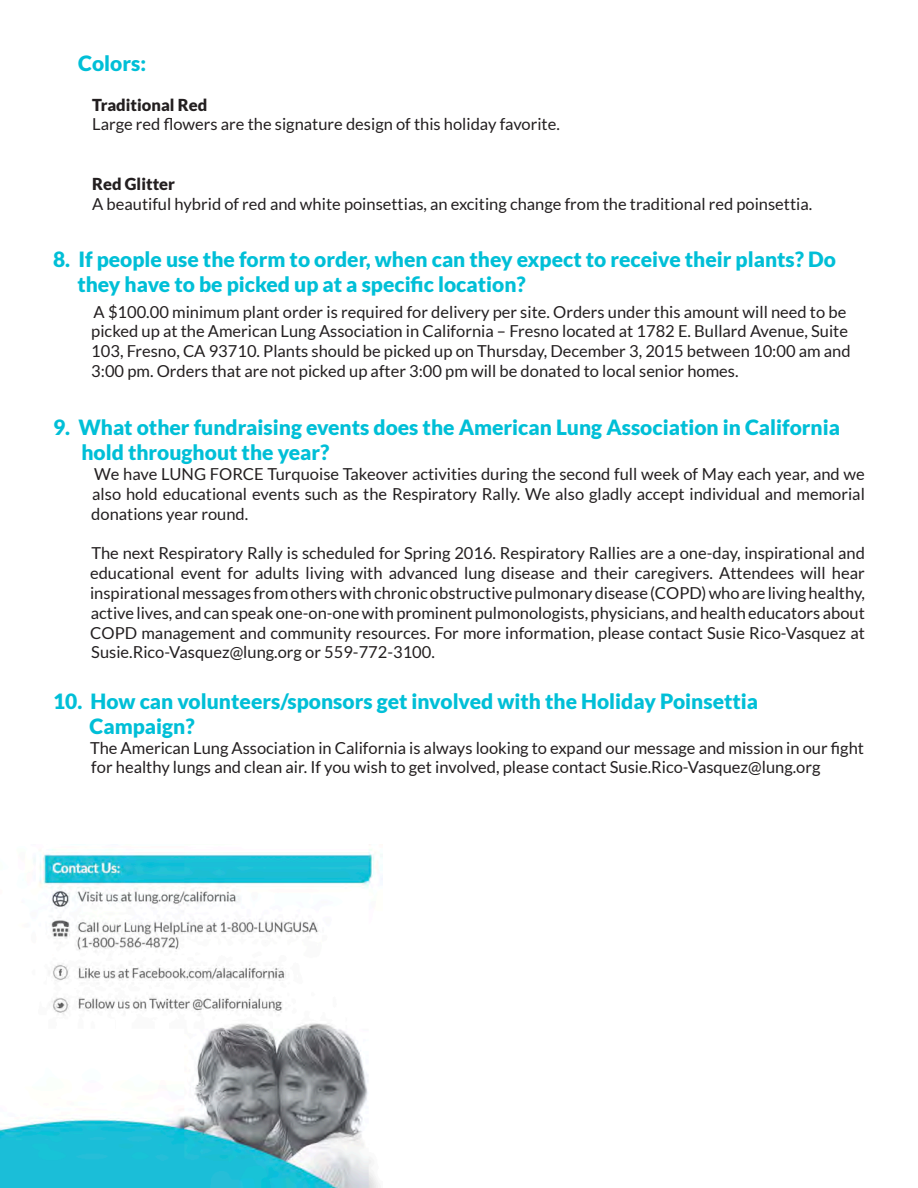
<style>
.page{position:relative;width:918px;height:1188px;background:#fff}
.page>*{position:absolute;margin:0;border:0;box-sizing:border-box;transform-origin:0 0}
.t1{font:900 21px/25.2px "Lato";color:#00bfd7}
.t2{font:16.5px/19.8px "Lato";color:#231f20}
.t3{font:900 16.5px "Lato";color:#231f20}
</style>
<div class="page">
<img style="left:0;top:849px;width:382px;height:339px">
<p class="t1" style="left:78px;top:50px;width:69px">Colors:</p>
<p class="t3" style="left:92px;top:95px;width:117px">Traditional Red</p>
<p class="t2" style="left:92px;top:114px;width:469px">Large red flowers are the signature design of this holiday favorite.</p>
<p class="t3" style="left:92px;top:174px;width:84px">Red Glitter</p>
<p class="t2" style="left:92px;top:194px;width:722px">A beautiful hybrid of red and white poinsettias, an exciting change from the traditional red poinsettia.</p>
<p class="t1" style="left:77px;top:246px;width:760px;text-indent:-24px">8. If people use the form to order, when can they expect to receive their plants? Do they have to be picked up at a specific location?</p>
<p class="t2" style="left:91px;top:302px;width:761px">A $100.00 minimum plant order is required for delivery per site. Orders under this amount will need to be picked up at the American Lung Association in California – Fresno located at 1782 E. Bullard Avenue, Suite 103, Fresno, CA 93710. Plants should be picked up on Thursday, December 3, 2015 between 10:00 am and 3:00 pm. Orders that are not picked up after 3:00 pm will be donated to local senior homes.</p>
<p class="t1" style="left:81px;top:414px;width:760px;text-indent:-28px">9. What other fundraising events does the American Lung Association in California hold throughout the year?</p>
<p class="t2" style="left:91px;top:464px;width:775px;text-align:justify">We have LUNG FORCE Turquoise Takeover activities during the second full week of May each year, and we also hold educational events such as the Respiratory Rally. We also gladly accept individual and memorial donations year round.</p>
<p class="t2" style="left:90px;top:543px;width:776px;text-align:justify">The next Respiratory Rally is scheduled for Spring 2016. Respiratory Rallies are a one-day, inspirational and educational event for adults living with advanced lung disease and their caregivers. Attendees will hear inspirational messages from others with chronic obstructive pulmonary disease (COPD) who are living healthy, active lives, and can speak one-on-one with prominent pulmonologists, physicians, and health educators about COPD management and community resources. For more information, please contact Susie Rico-Vasquez at Susie.Rico-Vasquez@lung.org or 559-772-3100.</p>
<p class="t1" style="left:90px;top:688px;width:670px;text-indent:-36px">10. How can volunteers/sponsors get involved with the Holiday Poinsettia<br>Campaign?</p>
<p class="t2" style="left:90px;top:738px;width:775px">The American Lung Association in California is always looking to expand our message and mission in our fight for healthy lungs and clean air. If you wish to get involved, please contact Susie.Rico-Vasquez@lung.org</p>
</div>
